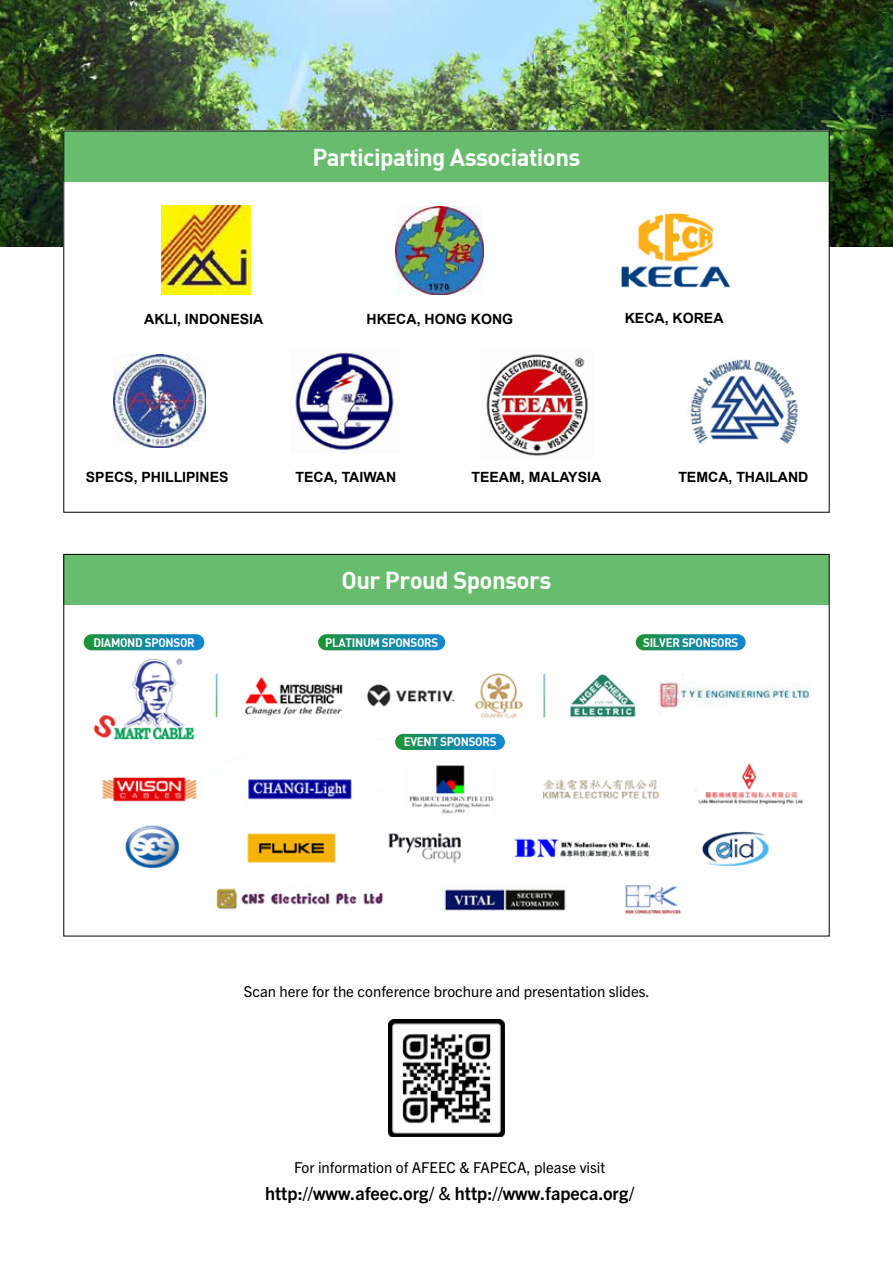
<style>
.page{position:relative;width:893px;height:1263px;background:#fff}
.page>*{position:absolute;margin:0;border:0;box-sizing:border-box;transform-origin:0 0}
.t1{font:24px "DIN Bold";letter-spacing:-.025em;color:#fff}
.t2{font:700 18px "Trade Gothic Next LT Pro";color:#000}
.t3{font:15px "Trade Gothic Next LT Pro";color:#000}
.t4{font:700 14.1px "Arial";color:#010101}
.t5{font:12.15px "DIN Bold";letter-spacing:-.025em;color:#fff;scale:.95 1}
.s1{font-weight:400}
</style>
<div class="page">
<img style="left:93px;top:640px;width:718px;height:275px">
<svg style="left:83px;top:634px;width:124px;height:19px"></svg>
<svg style="left:84px;top:634px;width:120px;height:16px;background:#1a8d93"></svg>
<div style="left:319px;top:631px;width:126px;height:22px;background:linear-gradient(to right,#fff,#fefeff)"></div>
<svg style="left:318px;top:634px;width:127px;height:16px;background:#1a8d93"></svg>
<div style="left:628px;top:631px;width:126px;height:22px;background:#fff"></div>
<svg style="left:636px;top:634px;width:110px;height:16px;background:#1b8e94"></svg>
<div style="left:387px;top:731px;width:126px;height:22px;background:#fff"></div>
<svg style="left:395px;top:734px;width:110px;height:16px;background:#188c92"></svg>
<img style="left:0;top:0;width:893px;height:247px">
<div style="left:64px;top:131px;width:765px;height:375px;background:#fff"></div>
<div style="left:64px;top:554px;width:765px;height:51px;background:#67bd6d"></div>
<div style="left:64px;top:131px;width:765px;height:51px;background:#67bd6d"></div>
<img style="left:388px;top:1020px;width:117px;height:116px">
<img style="left:395px;top:207px;width:88px;height:88px">
<img style="left:114px;top:355px;width:92px;height:92px">
<img style="left:295px;top:352px;width:102px;height:98px">
<img style="left:486px;top:354px;width:102px;height:102px">
<img style="left:689px;top:359px;width:110px;height:85px">
<img style="left:161px;top:206px;width:89px;height:89px">
<img style="left:621px;top:213px;width:109px;height:75px">
<h1 class="t1" style="left:312px;top:141px;width:270px">Participating Associations</h1>
<p class="t4" style="left:144px;top:309px;width:121px">AKLI, INDONESIA</p>
<p class="t4" style="left:625px;top:309px;width:100px">KECA, KOREA</p>
<p class="t4" style="left:366px;top:310px;width:148px">HKECA, HONG KONG</p>
<p class="t4" style="left:86px;top:467px;width:144px">SPECS, PHILLIPINES</p>
<p class="t4" style="left:295px;top:468px;width:102px">TECA, TAIWAN</p>
<p class="t4" style="left:471px;top:468px;width:131px">TEEAM, MALAYSIA</p>
<p class="t4" style="left:678px;top:468px;width:132px">TEMCA, THAILAND</p>
<h1 class="t1" style="left:342px;top:565px;width:211px">Our Proud Sponsors</h1>
<p class="t5" style="left:93px;top:634px;width:108px">DIAMOND SPONSOR</p>
<p class="t5" style="left:325px;top:634px;width:121px">PLATINUM SPONSORS</p>
<p class="t5" style="left:643px;top:634px;width:102px">SILVER SPONSORS</p>
<p class="t5" style="left:404px;top:734px;width:99px">EVENT SPONSORS</p>
<p class="t3" style="left:244px;top:981px;width:408px">Scan here for the conference brochure and presentation slides.</p>
<p class="t3" style="left:294px;top:1157px;width:313px">For information of AFEEC &amp; FAPECA, please visit</p>
<p class="t2" style="left:265px;top:1181px;width:371px">http://www.afeec.org/ <span class="s1">&amp;</span> http://www.fapeca.org/</p>
</div>
